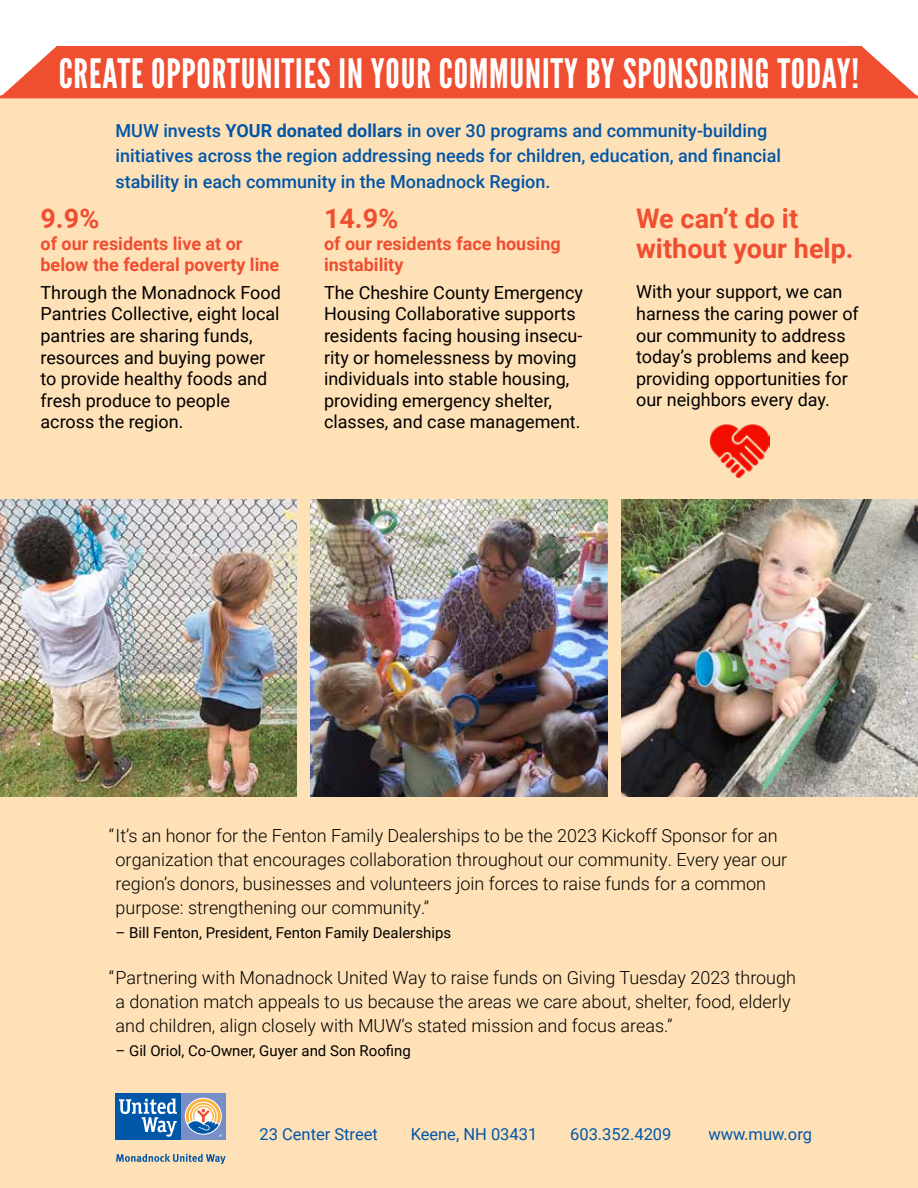
<style>
.page{position:relative;width:918px;height:1188px;background:#fff}
.page>*{position:absolute;margin:0;border:0;box-sizing:border-box;transform-origin:0 0}
.t1{font:40.5px "League Gothic";letter-spacing:.02em;color:#fff}
.t2{font:700 27px/30px "Roboto";color:#f04e31}
.t3{font:18px/21.6px "Roboto";color:#000}
.t4{font:300 18px/24px "Roboto";color:#000}
.t5{font:500 18px/25.5px "Roboto";color:#0056a7}
.t6{font:700 18px/21.6px "Roboto";color:#f04e31}
.t7{font:16.5px "Roboto";color:#0056a7}
.t8{font:15px "Roboto";color:#000}
.s1{font-weight:700}
</style>
<div class="page">
<div style="left:0;top:97px;width:918px;height:1091px;background:#ffe1b7"></div>
<hr style="left:0;top:0;width:1px;height:1188px;background:#fcb23d">
<div style="left:57px;top:46px;width:805px;height:52px;background:#f04e31"></div>
<svg style="left:0;top:46px;width:57px;height:49px"></svg>
<img style="left:621px;top:500px;width:297px;height:296px">
<img style="left:310px;top:500px;width:298px;height:296px">
<img style="left:0;top:500px;width:297px;height:296px">
<img style="left:709px;top:424px;width:61px;height:53px">
<hr style="left:0;top:95px;width:918px;height:3px;background:#f04e31">
<svg style="left:861px;top:46px;width:57px;height:53px"></svg>
<div style="left:181px;top:1093px;width:45px;height:47px;background:#788ec7"></div>
<div style="left:116px;top:1093px;width:65px;height:47px;background:#0056a7"></div>
<svg style="left:185px;top:1098px;width:37px;height:37px"></svg>
<svg style="left:119px;top:1099px;width:58px;height:38px"></svg>
<svg style="left:186px;top:1099px;width:36px;height:38px"></svg>
<svg style="left:116px;top:1154px;width:110px;height:10px"></svg>
<h1 class="t1" style="left:59px;top:49px;width:802px">CREATE OPPORTUNITIES IN YOUR COMMUNITY BY SPONSORING TODAY!</h1>
<p class="t5" style="left:116px;top:117px;width:667px">MUW invests <span class="s1">YOUR donated dollars</span> in over 30 programs and community-building initiatives across the region addressing needs for children, education, and financial stability in each community in the Monadnock Region.</p>
<h2 class="t2" style="left:40px;top:202px;width:60px">9.9%</h2>
<p class="t6" style="left:40px;top:232px;width:240px">of our residents live at or below the federal poverty line</p>
<p class="t3" style="left:40px;top:281px;width:242px">Through the Monadnock Food<br>Pantries Collective, eight local pantries are sharing funds, resources and buying power to provide healthy foods and fresh produce to people across the region.</p>
<h2 class="t2" style="left:324px;top:202px;width:76px">14.9%</h2>
<p class="t6" style="left:324px;top:232px;width:238px">of our residents face housing instability</p>
<p class="t3" style="left:324px;top:281px;width:260px">The Cheshire County Emergency<br>Housing Collaborative supports residents facing housing insecu&shy;rity or homelessness by moving individuals into stable housing, providing emergency shelter, classes, and case management.</p>
<h2 class="t2" style="left:636px;top:202px;width:219px">We can’t do it without your help.</h2>
<p class="t3" style="left:636px;top:281px;width:224px">With your support, we can harness the caring power of our community to address today’s problems and keep providing opportunities for our neighbors every day.</p>
<p class="t4" style="left:116px;top:823px;width:673px;text-indent:-7px">“It’s an honor for the Fenton Family Dealerships to be the 2023 Kickoff Sponsor for an organization that encourages collaboration throughout our community. Every year our region’s donors, businesses and volunteers join forces to raise funds for a common purpose: strengthening our community.”</p>
<p class="t8" style="left:116px;top:923px;width:337px">– Bill Fenton, President, Fenton Family Dealerships</p>
<p class="t4" style="left:116px;top:965px;width:682px;text-indent:-7px">“Partnering with Monadnock United Way to raise funds on Giving Tuesday 2023 through a donation match appeals to us because the areas we care about, shelter, food, elderly and children, align closely with MUW’s stated mission and focus areas.”</p>
<p class="t8" style="left:116px;top:1040px;width:297px">– Gil Oriol, Co-Owner, Guyer and Son Roofing</p>
<p class="t7" style="left:259px;top:1123px;width:120px">23 Center Street</p>
<p class="t7" style="left:411px;top:1123px;width:128px">Keene, NH 03431</p>
<p class="t7" style="left:570px;top:1123px;width:103px">603.352.4209</p>
<p class="t7" style="left:708px;top:1123px;width:105px">www.muw.org</p>
</div>
